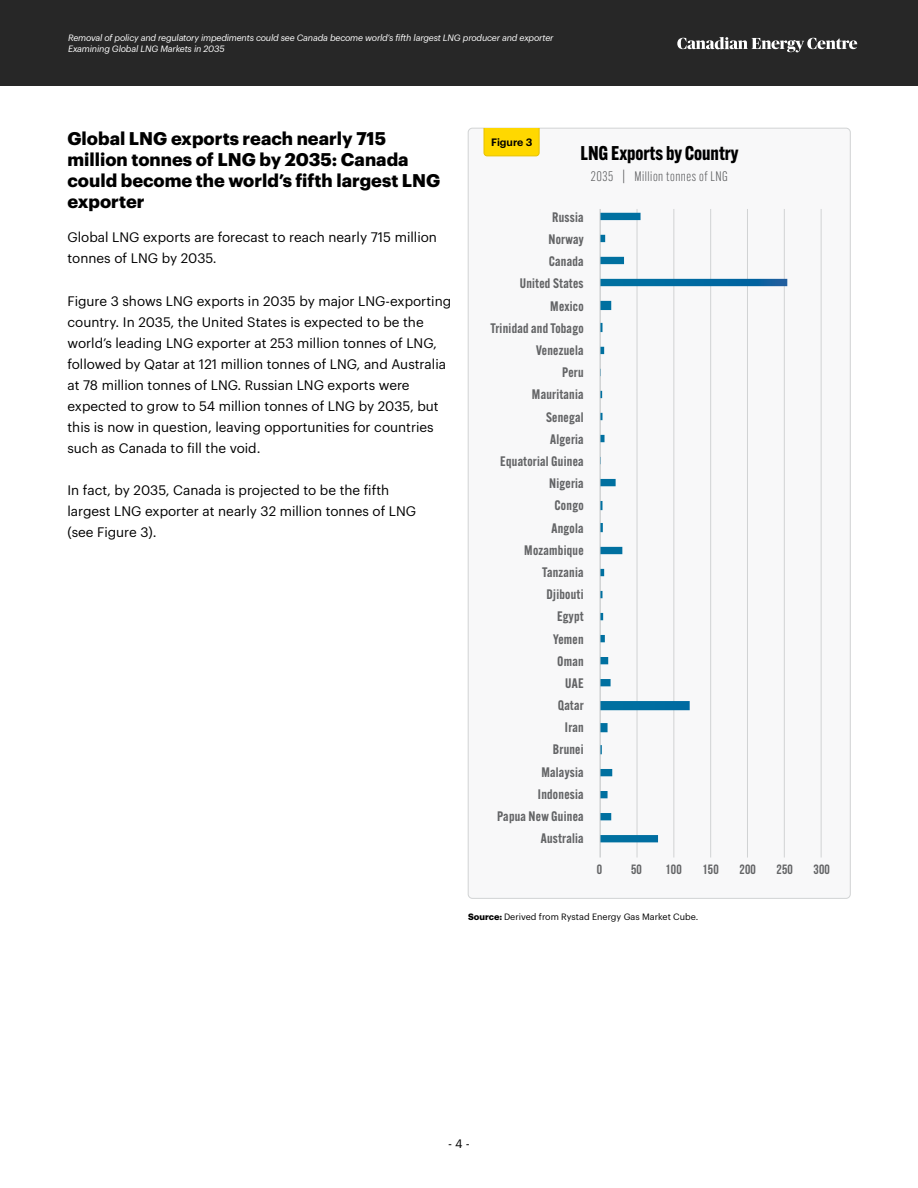
<style>
.page{position:relative;width:918px;height:1188px;background:#fff}
.page>*{position:absolute;margin:0;border:0;box-sizing:border-box;transform-origin:0 0}
.t1{font:700 19.5px "Alternate Gothic ATF";color:#000}
.t2{font:700 18px/21px "Graphik";color:#000}
.t3{font:13.5px/21px "Graphik";color:#000}
.t4{font:600 13.5px/22.2px "Alternate Gothic ATF";letter-spacing:.02em;color:#636466;text-align:right}
.t5{font:300 13.5px "Alternate Gothic ATF";letter-spacing:.04em;color:#58595b}
.t6{font:700 13.5px "Bebas Neue";letter-spacing:.02em;color:#636466}
.t7{font:12px "Graphik";color:#000}
.t8{font:600 10.5px "Graphik";color:#000}
.t9{font:italic 9px/10.8px "Graphik";letter-spacing:-.02em;color:#fff}
.t10{font:9px "Graphik";color:#000}
.s1{font-weight:700}
</style>
<div class="page">
<div style="left:468px;top:128px;width:382px;height:770px;background:#f8f8f9;border-radius:4px"></div>
<svg style="left:484px;top:128px;width:56px;height:28px;background:#fdd702"></svg>
<hr style="left:599px;top:209px;width:2px;height:649px;background:#d1d3d4">
<hr style="left:637px;top:209px;width:1px;height:649px;background:#d1d3d4">
<hr style="left:674px;top:209px;width:1px;height:649px;background:#d1d3d4">
<hr style="left:710px;top:209px;width:1px;height:649px;background:#d1d3d4">
<hr style="left:747px;top:209px;width:1px;height:649px;background:#d1d3d4">
<hr style="left:784px;top:209px;width:1px;height:649px;background:#d1d3d4">
<hr style="left:821px;top:209px;width:1px;height:649px;background:#d1d3d4">
<div style="left:0;top:0;width:918px;height:86px;background:#272727"></div>
<svg style="left:677px;top:37px;width:180px;height:15px"></svg>
<svg style="left:600px;top:213px;width:187px;height:629px"></svg>
<p class="t9" style="left:68px;top:32px;width:487px">Removal of policy and regulatory impediments could see Canada become world’s fifth largest LNG producer and exporter<br>Examining Global LNG Markets in 2035</p>
<h2 class="t2" style="left:68px;top:126px;width:374px">Global LNG exports reach nearly 715 million tonnes of LNG by 2035: Canada could become the world’s fifth largest LNG exporter</h2>
<p class="t3" style="left:68px;top:226px;width:371px">Global LNG exports are forecast to reach nearly 715 million tonnes of LNG by 2035.</p>
<p class="t3" style="left:68px;top:289px;width:385px">Figure 3 shows LNG exports in 2035 by major LNG-exporting country. In 2035, the United States is expected to be the world’s leading LNG exporter at 253 million tonnes of LNG, followed by Qatar at 121 million tonnes of LNG, and Australia at 78 million tonnes of LNG. Russian LNG exports were expected to grow to 54 million tonnes of LNG by 2035, but this is now in question, leaving opportunities for countries such as Canada to fill the void.</p>
<p class="t3" style="left:68px;top:479px;width:350px">In fact, by 2035, Canada is projected to be the fifth largest LNG exporter at nearly 32 million tonnes of LNG (see Figure 3).</p>
<p class="t8" style="left:491px;top:135px;width:43px">Figure 3</p>
<h1 class="t1" style="left:581px;top:141px;width:160px">LNG Exports by Country</h1>
<p class="t5" style="left:591px;top:168px;width:139px">2035 | Million tonnes of LNG</p>
<p class="t4" style="left:490px;top:206px;width:95px">Russia<br>Norway<br>Canada<br>United States<br>Mexico<br>Trinidad and Tobago<br>Venezuela<br>Peru<br>Mauritania<br>Senegal<br>Algeria<br>Equatorial Guinea<br>Nigeria<br>Congo<br>Angola<br>Mozambique<br>Tanzania<br>Djibouti<br>Egypt<br>Yemen<br>Oman<br>UAE<br>Qatar<br>Iran<br>Brunei<br>Malaysia<br>Indonesia<br>Papua New Guinea<br>Australia</p>
<p class="t6" style="left:597px;top:862px;width:7px">0</p>
<p class="t6" style="left:631px;top:862px;width:12px">50</p>
<p class="t6" style="left:665px;top:862px;width:18px">100</p>
<p class="t6" style="left:702px;top:862px;width:18px">150</p>
<p class="t6" style="left:739px;top:862px;width:18px">200</p>
<p class="t6" style="left:776px;top:862px;width:18px">250</p>
<p class="t6" style="left:813px;top:862px;width:18px">300</p>
<p class="t10" style="left:468px;top:910px;width:232px"><span class="s1">Source:</span> Derived from Rystad Energy Gas Market Cube.</p>
<p class="t7" style="left:448px;top:1135px;width:23px">- 4 -</p>
</div>
